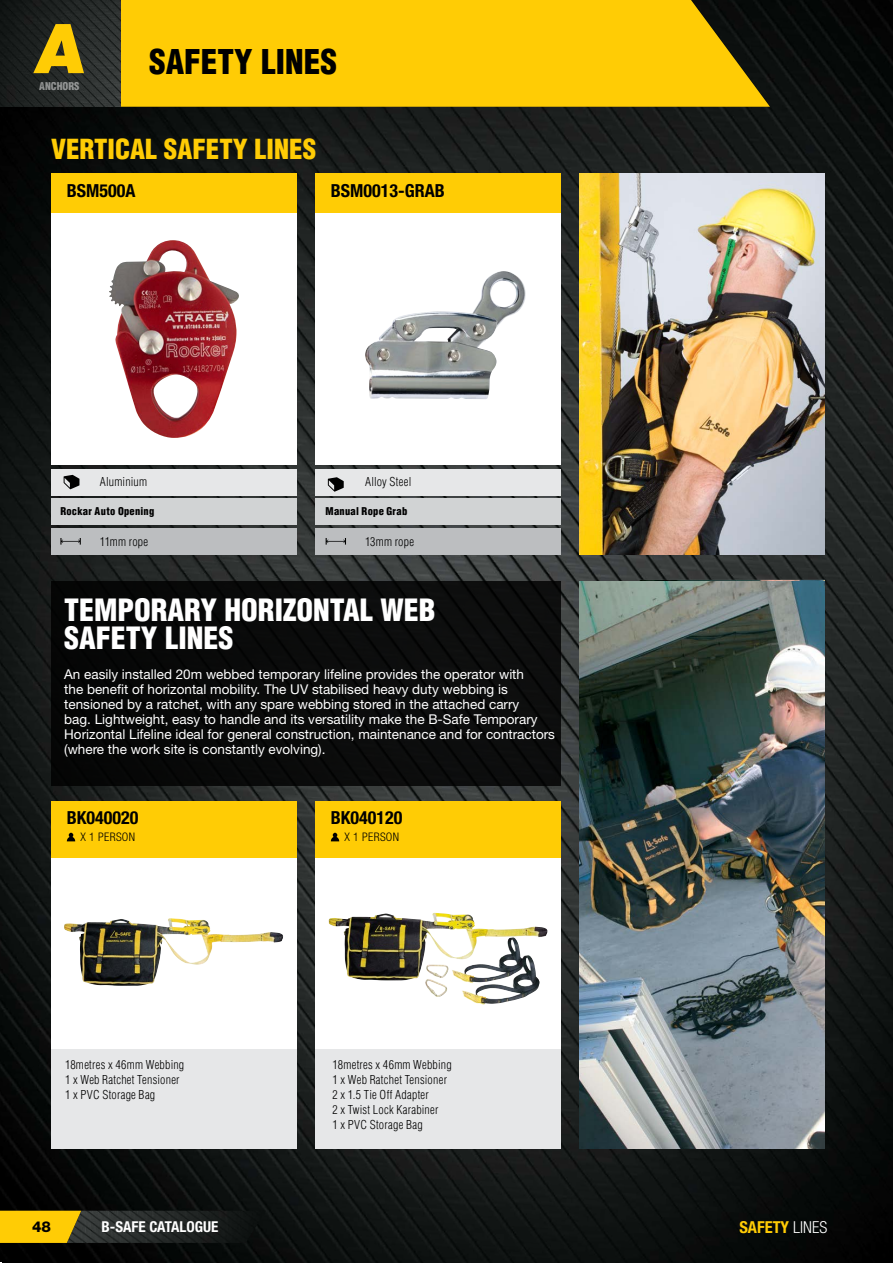
<style>
.page{position:relative;width:893px;height:1263px;background:#fff}
.page>*{position:absolute;margin:0;border:0;box-sizing:border-box;transform-origin:0 0}
.t1{font:900 68.7px "Helvetica Neue LT Std";color:#ffcc05}
.t2{font:900 condensed 33.3px "Helvetica LT Std";color:#000}
.t3{font:900 condensed 30px/28.5px "Helvetica LT Std";color:#fff}
.t4{font:900 condensed 27px "Helvetica LT Std";color:#ffcc05}
.t5{font:700 condensed 18px "Helvetica Neue LT Std";color:#000}
.t6{font:700 condensed 16.5px "Helvetica Neue LT Std";color:#ffcc05}
.t7{font:700 condensed 15px "Helvetica Neue LT Std";color:#fff}
.t8{font:800 15px "Helvetica Neue LT Std";color:#000}
.t9{font:13.5px/15px "Helvetica Neue LT Std";color:#fff}
.t10{font:300 condensed 12px/15px "Helvetica LT Std";letter-spacing:.02em;color:#000}
.t11{font:300 condensed 11.85px "Helvetica Neue LT Std";letter-spacing:.025em;color:#000}
.t12{font:900 condensed 10.5px "Helvetica LT Std";letter-spacing:.025em;color:#000}
.t13{font:900 condensed 10.5px "Helvetica LT Std";color:#fff}
.s1{font-weight:300;color:#fff}
</style>
<div class="page">
<img style="left:0;top:0;width:893px;height:1263px">
<img style="left:81px;top:1211px;width:185px;height:32px">
<svg style="left:0;top:1211px;width:81px;height:32px;background:#ecbe09"></svg>
<svg style="left:120px;top:0;width:650px;height:107px;background:#efbf05"></svg>
<img style="left:0;top:0;width:120px;height:107px">
<div style="left:51px;top:213px;width:246px;height:252px;background:#fff"></div>
<div style="left:315px;top:213px;width:246px;height:252px;background:#fff"></div>
<div style="left:51px;top:174px;width:246px;height:39px;background:#ffcc05"></div>
<div style="left:315px;top:174px;width:246px;height:39px;background:#ffcc05"></div>
<div style="left:51px;top:469px;width:246px;height:26px;background:#e6e7e8"></div>
<div style="left:315px;top:469px;width:246px;height:26px;background:#e6e7e8"></div>
<div style="left:51px;top:498px;width:246px;height:27px;background:#d1d3d4"></div>
<div style="left:315px;top:498px;width:246px;height:27px;background:#d1d3d4"></div>
<div style="left:51px;top:528px;width:246px;height:27px;background:#bcbec0"></div>
<div style="left:315px;top:528px;width:246px;height:27px;background:#bcbec0"></div>
<svg style="left:64px;top:475px;width:15px;height:14px"></svg>
<svg style="left:328px;top:477px;width:16px;height:15px"></svg>
<img style="left:365px;top:271px;width:161px;height:128px">
<img style="left:579px;top:174px;width:246px;height:381px">
<svg style="left:60px;top:538px;width:21px;height:7px"></svg>
<svg style="left:326px;top:538px;width:20px;height:7px"></svg>
<div style="left:51px;top:858px;width:246px;height:191px;background:#fff"></div>
<div style="left:315px;top:858px;width:246px;height:191px;background:#fff"></div>
<img style="left:328px;top:913px;width:106px;height:67px">
<div style="left:51px;top:801px;width:246px;height:57px;background:#ffcc05"></div>
<div style="left:315px;top:801px;width:246px;height:57px;background:#ffcc05"></div>
<div style="left:51px;top:1049px;width:246px;height:99px;background:#e6e7e8"></div>
<div style="left:315px;top:1049px;width:246px;height:99px;background:#e6e7e8"></div>
<img style="left:64px;top:918px;width:106px;height:68px">
<svg style="left:67px;top:833px;width:8px;height:8px"></svg>
<svg style="left:331px;top:833px;width:8px;height:8px"></svg>
<div style="left:51px;top:581px;width:510px;height:205px;background:#0a0b0a"></div>
<img style="left:892px;top:0;width:1px;height:107px">
<img style="left:109px;top:240px;width:130px;height:198px">
<img style="left:579px;top:581px;width:246px;height:567px">
<div style="left:160px;top:965px;width:124px;height:51px;background:#fff"></div>
<h1 class="t1" style="left:34px;top:8px;width:58px">A</h1>
<p class="t13" style="left:39px;top:80px;width:42px">ANCHORS</p>
<h2 class="t2" style="left:149px;top:40px;width:189px">SAFETY LINES</h2>
<h3 class="t4" style="left:51px;top:132px;width:267px">VERTICAL SAFETY LINES</h3>
<h3 class="t5" style="left:67px;top:180px;width:70px">BSM500A</h3>
<h3 class="t5" style="left:331px;top:180px;width:115px">BSM0013-GRAB</h3>
<p class="t10" style="left:100px;top:474px;width:49px">Aluminium</p>
<p class="t10" style="left:365px;top:474px;width:48px">Alloy Steel</p>
<p class="t12" style="left:60px;top:505px;width:95px">Rockar Auto Opening</p>
<p class="t12" style="left:326px;top:505px;width:83px">Manual Rope Grab</p>
<p class="t10" style="left:100px;top:534px;width:50px">11mm rope</p>
<p class="t10" style="left:365px;top:534px;width:51px">13mm rope</p>
<h3 class="t3" style="left:64px;top:595px;width:373px">TEMPORARY HORIZONTAL WEB<br>SAFETY LINES</h3>
<p class="t9" style="left:64px;top:666px;width:492px">An easily installed 20m webbed temporary lifeline provides the operator with<br>the benefit of horizontal mobility. The UV stabilised heavy duty webbing is tensioned by a ratchet, with any spare webbing stored in the attached carry<br>bag. Lightweight, easy to handle and its versatility make the B-Safe Temporary Horizontal Lifeline ideal for general construction, maintenance and for contractors (where the work site is constantly evolving).</p>
<h3 class="t5" style="left:67px;top:807px;width:73px">BK040020</h3>
<h3 class="t5" style="left:331px;top:807px;width:73px">BK040120</h3>
<p class="t11" style="left:80px;top:830px;width:56px">X 1 PERSON</p>
<p class="t11" style="left:344px;top:830px;width:56px">X 1 PERSON</p>
<p class="t10" style="left:65px;top:1057px;width:121px">18metres x 46mm Webbing<br>1 x Web Ratchet Tensioner<br>1 x PVC Storage Bag</p>
<p class="t10" style="left:333px;top:1057px;width:121px">18metres x 46mm Webbing<br>1 x Web Ratchet Tensioner<br>2 x 1.5 Tie Off Adapter<br>2 x Twist Lock Karabiner<br>1 x PVC Storage Bag</p>
<p class="t8" style="left:32px;top:1217px;width:20px">48</p>
<p class="t7" style="left:102px;top:1217px;width:118px">B-SAFE CATALOGUE</p>
<p class="t6" style="left:739px;top:1217px;width:89px">SAFETY <span class="s1">LINES</span></p>
</div>
